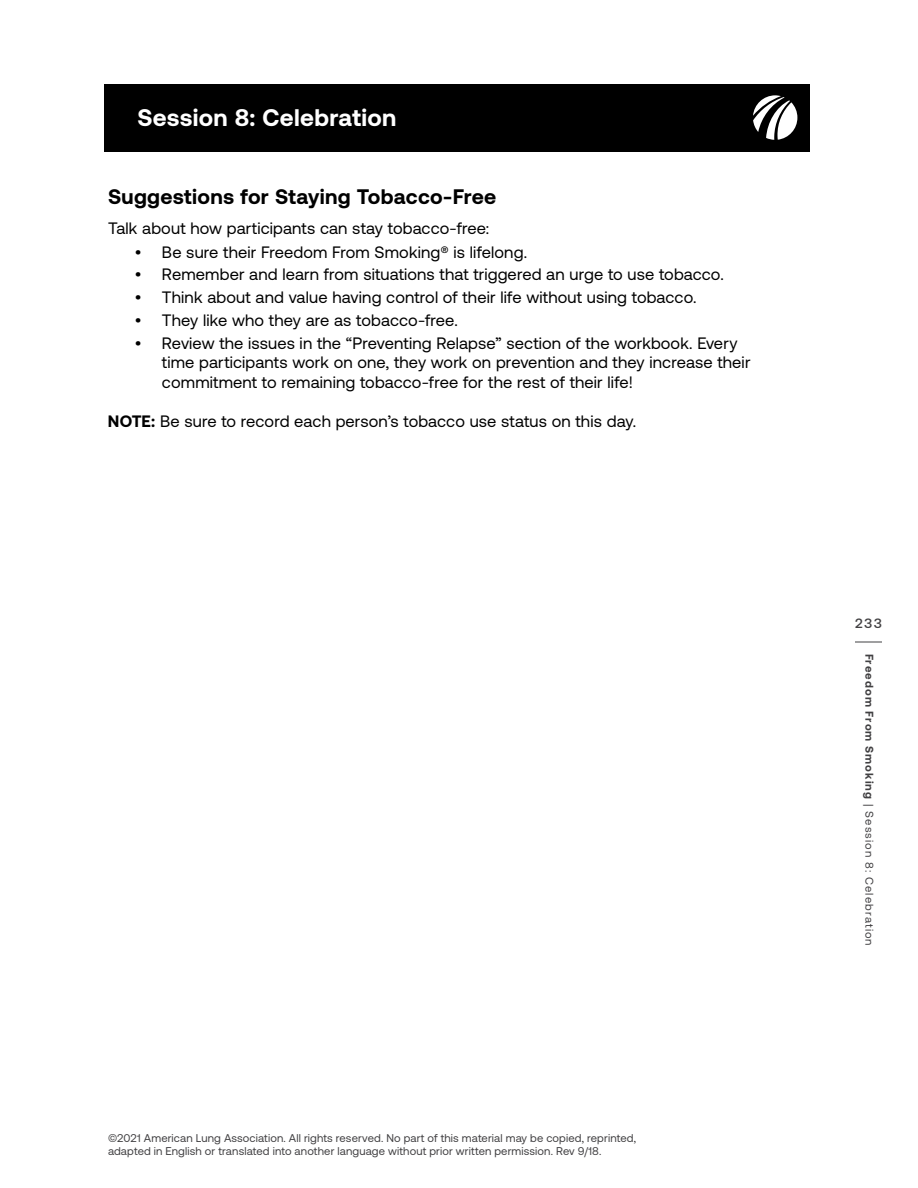
<style>
.page{position:relative;width:918px;height:1188px;background:#fff}
.page>*{position:absolute;margin:0;border:0;box-sizing:border-box;transform-origin:0 0}
.t1{font:700 24px "Aeonik";letter-spacing:.015em;color:#fff}
.t2{font:700 21px "Aeonik";letter-spacing:.015em;color:#000}
.t3{font:16.5px/19.5px "Aeonik";letter-spacing:.01em;color:#000}
.t4{font:500 13.5px "Aeonik";color:#414042}
.t5{font:11.25px/13.5px "Aeonik";letter-spacing:.015em;color:#414042}
.t6{font:11.25px "Aeonik";letter-spacing:.095em;color:#414042}
.s1{font-weight:700}
</style>
<div class="page">
<div style="left:105px;top:84px;width:705px;height:68px;background:#000"></div>
<svg style="left:753px;top:95px;width:44px;height:45px"></svg>
<svg style="left:855px;top:642px;width:27px;height:1px"></svg>
<h1 class="t1" style="left:137px;top:104px;width:260px">Session 8: Celebration</h1>
<p class="t2" style="left:108px;top:184px;width:390px">Suggestions for Staying Tobacco-Free</p>
<p class="t3" style="left:108px;top:218px;width:383px">Talk about how participants can stay tobacco-free:</p>
<p class="t3" style="left:135px;top:242px;width:392px">• Be sure their Freedom From Smoking® is lifelong.</p>
<p class="t3" style="left:135px;top:265px;width:589px">• Remember and learn from situations that triggered an urge to use tobacco.</p>
<p class="t3" style="left:135px;top:288px;width:562px">• Think about and value having control of their life without using tobacco.</p>
<p class="t3" style="left:135px;top:310px;width:323px">• They like who they are as tobacco-free.</p>
<p class="t3" style="left:162px;top:333px;width:590px;text-indent:-27px">• Review the issues in the “Preventing Relapse” section of the workbook. Every time participants work on one, they work on prevention and they increase their commitment to remaining tobacco-free for the rest of their life!</p>
<p class="t3" style="left:108px;top:411px;width:528px"><span class="s1">NOTE:</span> Be sure to record each person’s tobacco use status on this day.</p>
<p class="t5" style="left:108px;top:1131px;width:530px">©2021 American Lung Association. All rights reserved. No part of this material may be copied, reprinted, adapted in English or translated into another language without prior written permission. Rev 9/18.</p>
<p class="t4" style="left:855px;top:616px;width:28px">233</p>
<p class="t6" style="left:876px;top:654px;width:294px;rotate:90deg"><span class="s1">Freedom From Smoking</span> | Session 8: Celebration</p>
</div>
